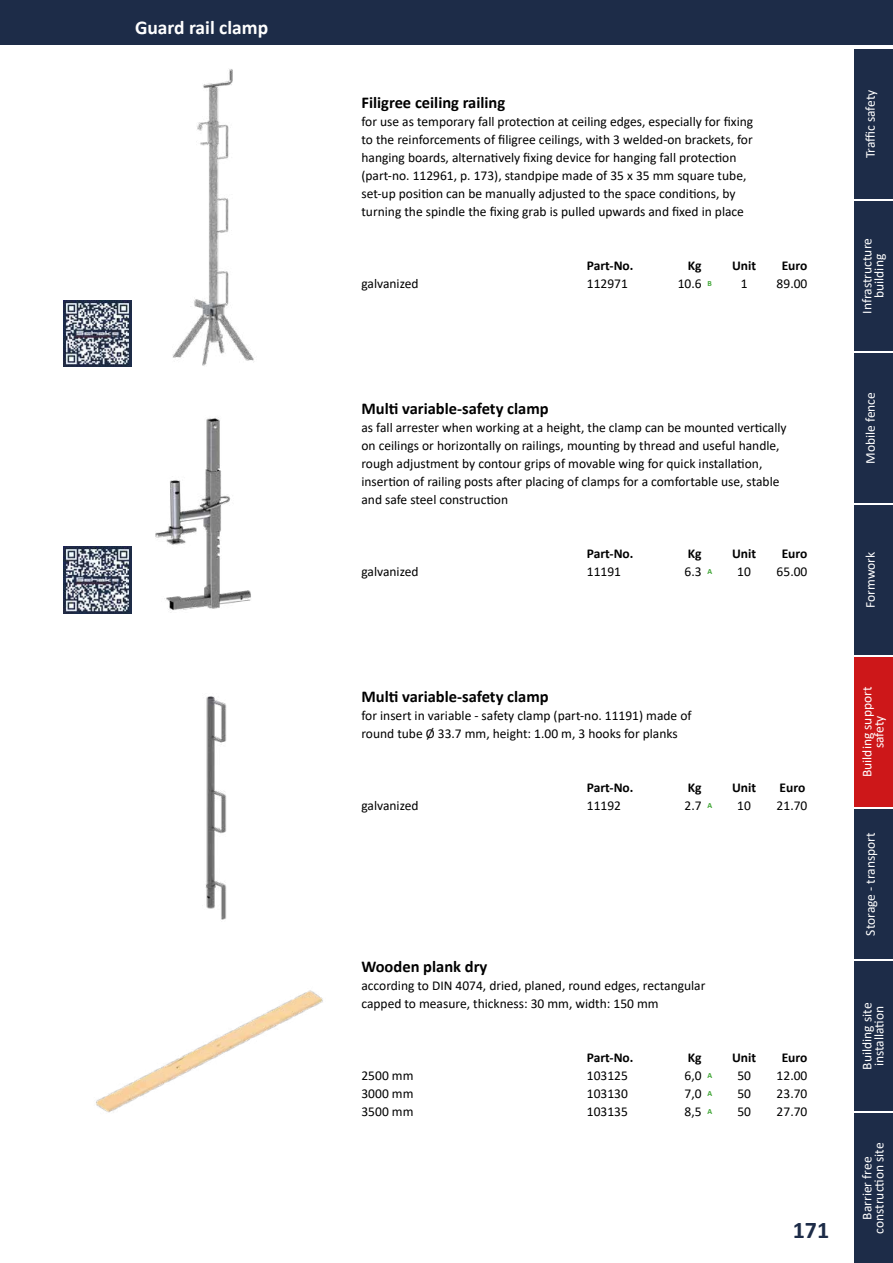
<style>
.page{position:relative;width:893px;height:1263px;background:#fff}
.page>*{position:absolute;margin:0;border:0;box-sizing:border-box;transform-origin:0 0}
.t1{font:700 24px "Calibri";color:#1d2c48}
.t2{font:700 19.5px "Calibri";color:#fff}
.t3{font:700 16.5px "Calibri";color:#000}
.t4{font:13.5px/18px "Calibri";color:#000}
.t5{font:13.5px/12px "Calibri";color:#fff;text-align:center}
.t6{font:700 13.5px "Calibri";color:#000}
.t7{font:700 7.8px "Calibri";color:#3fa535}
</style>
<div class="page">
<img style="left:155px;top:417px;width:96px;height:194px">
<img style="left:205px;top:696px;width:22px;height:224px">
<img style="left:172px;top:69px;width:82px;height:297px">
<img style="left:96px;top:990px;width:227px;height:123px">
<div style="left:855px;top:49px;width:38px;height:150px;background:#1d2c48"></div>
<div style="left:855px;top:201px;width:38px;height:150px;background:#1d2c48"></div>
<div style="left:855px;top:353px;width:38px;height:150px;background:#1d2c48"></div>
<div style="left:855px;top:505px;width:38px;height:150px;background:#1d2c48"></div>
<div style="left:855px;top:657px;width:38px;height:150px;background:#cd1719"></div>
<div style="left:855px;top:809px;width:38px;height:150px;background:#1d2c48"></div>
<div style="left:855px;top:961px;width:38px;height:150px;background:#1d2c48"></div>
<div style="left:855px;top:1113px;width:38px;height:150px;background:#1d2c48"></div>
<img style="left:64px;top:547px;width:68px;height:66px">
<img style="left:64px;top:300px;width:68px;height:67px">
<div style="left:0;top:0;width:893px;height:45px;background:#1d2c48"></div>
<h2 class="t2" style="left:135px;top:14px;width:135px">Guard rail clamp</h2>
<p class="t3" style="left:361px;top:91px;width:145px">Filigree ceiling railing</p>
<p class="t4" style="left:361px;top:112px;width:393px">for use as temporary fall protection at ceiling edges, especially for fixing to the reinforcements of filigree ceilings, with 3 welded-on brackets, for hanging boards, alternatively fixing device for hanging fall protection (part-no. 112961, p. 173), standpipe made of 35 x 35 mm square tube, set-up position can be manually adjusted to the space conditions, by turning the spindle the fixing grab is pulled upwards and fixed in place</p>
<p class="t6" style="left:587px;top:256px;width:48px">Part-No.</p>
<p class="t6" style="left:688px;top:256px;width:15px">Kg</p>
<p class="t6" style="left:732px;top:256px;width:26px">Unit</p>
<p class="t4" style="left:361px;top:274px;width:59px">galvanized</p>
<p class="t4" style="left:587px;top:274px;width:43px">112971</p>
<p class="t4" style="left:678px;top:274px;width:25px">10.6</p>
<p class="t4" style="left:741px;top:274px;width:8px">1</p>
<p class="t7" style="left:707px;top:278px;width:6px">B</p>
<p class="t6" style="left:782px;top:256px;width:27px">Euro</p>
<p class="t4" style="left:777px;top:274px;width:32px">89.00</p>
<p class="t3" style="left:361px;top:397px;width:189px">Multi variable-safety clamp</p>
<p class="t4" style="left:361px;top:418px;width:427px">as fall arrester when working at a height, the clamp can be mounted vertically on ceilings or horizontally on railings, mounting by thread and useful handle, rough adjustment by contour grips of movable wing for quick installation, insertion of railing posts after placing of clamps for a comfortable use, stable and safe steel construction</p>
<p class="t6" style="left:587px;top:544px;width:48px">Part-No.</p>
<p class="t6" style="left:688px;top:544px;width:15px">Kg</p>
<p class="t6" style="left:732px;top:544px;width:26px">Unit</p>
<p class="t4" style="left:361px;top:562px;width:59px">galvanized</p>
<p class="t4" style="left:587px;top:562px;width:36px">11191</p>
<p class="t4" style="left:684px;top:562px;width:19px">6.3</p>
<p class="t4" style="left:737px;top:562px;width:15px">10</p>
<p class="t7" style="left:707px;top:566px;width:6px">A</p>
<p class="t6" style="left:782px;top:544px;width:27px">Euro</p>
<p class="t4" style="left:777px;top:562px;width:32px">65.00</p>
<p class="t3" style="left:361px;top:685px;width:189px">Multi variable-safety clamp</p>
<p class="t4" style="left:361px;top:706px;width:332px">for insert in variable - safety clamp (part-no. 11191) made of round tube Ø 33.7 mm, height: 1.00 m, 3 hooks for planks</p>
<p class="t6" style="left:587px;top:778px;width:48px">Part-No.</p>
<p class="t6" style="left:688px;top:778px;width:15px">Kg</p>
<p class="t6" style="left:732px;top:778px;width:26px">Unit</p>
<p class="t4" style="left:361px;top:796px;width:59px">galvanized</p>
<p class="t4" style="left:587px;top:796px;width:36px">11192</p>
<p class="t4" style="left:684px;top:796px;width:19px">2.7</p>
<p class="t4" style="left:737px;top:796px;width:15px">10</p>
<p class="t7" style="left:707px;top:800px;width:6px">A</p>
<p class="t6" style="left:780px;top:778px;width:27px">Euro</p>
<p class="t4" style="left:777px;top:796px;width:32px">21.70</p>
<p class="t3" style="left:361px;top:955px;width:127px">Wooden plank dry</p>
<p class="t4" style="left:361px;top:976px;width:346px">according to DIN 4074, dried, planed, round edges, rectangular capped to measure, thickness: 30 mm, width: 150 mm</p>
<p class="t6" style="left:587px;top:1048px;width:48px">Part-No.</p>
<p class="t6" style="left:688px;top:1048px;width:15px">Kg</p>
<p class="t6" style="left:732px;top:1048px;width:26px">Unit</p>
<p class="t4" style="left:361px;top:1066px;width:54px">2500 mm</p>
<p class="t4" style="left:587px;top:1066px;width:43px">103125</p>
<p class="t4" style="left:685px;top:1066px;width:19px">6,0</p>
<p class="t4" style="left:737px;top:1066px;width:15px">50</p>
<p class="t4" style="left:361px;top:1084px;width:54px">3000 mm</p>
<p class="t4" style="left:587px;top:1084px;width:43px">103130</p>
<p class="t4" style="left:685px;top:1084px;width:19px">7,0</p>
<p class="t4" style="left:737px;top:1084px;width:15px">50</p>
<p class="t4" style="left:361px;top:1102px;width:54px">3500 mm</p>
<p class="t4" style="left:587px;top:1102px;width:43px">103135</p>
<p class="t4" style="left:685px;top:1102px;width:19px">8,5</p>
<p class="t4" style="left:737px;top:1102px;width:15px">50</p>
<p class="t7" style="left:707px;top:1070px;width:6px">A</p>
<p class="t7" style="left:707px;top:1088px;width:6px">A</p>
<p class="t7" style="left:707px;top:1106px;width:6px">A</p>
<p class="t6" style="left:782px;top:1048px;width:27px">Euro</p>
<p class="t4" style="left:777px;top:1066px;width:32px;text-align:justify">12.00<br>23.70<br>27.70</p>
<h1 class="t1" style="left:793px;top:1213px;width:38px">171</h1>
<p class="t5" style="left:864px;top:158px;width:70px;rotate:-90deg">Traffic safety</p>
<p class="t5" style="left:861px;top:314px;width:77px;rotate:-90deg">Infrastructure building</p>
<p class="t5" style="left:864px;top:464px;width:73px;rotate:-90deg">Mobile fence</p>
<p class="t5" style="left:864px;top:608px;width:58px;rotate:-90deg">Formwork</p>
<p class="t5" style="left:861px;top:777px;width:92px;rotate:-90deg">Building support safety</p>
<p class="t5" style="left:864px;top:935px;width:105px;rotate:-90deg">Storage - transport</p>
<p class="t5" style="left:861px;top:1069px;width:68px;text-align:left;rotate:-90deg">Building site installation</p>
<p class="t5" style="left:861px;top:1234px;width:93px;rotate:-90deg">Barrier free construction site</p>
</div>
